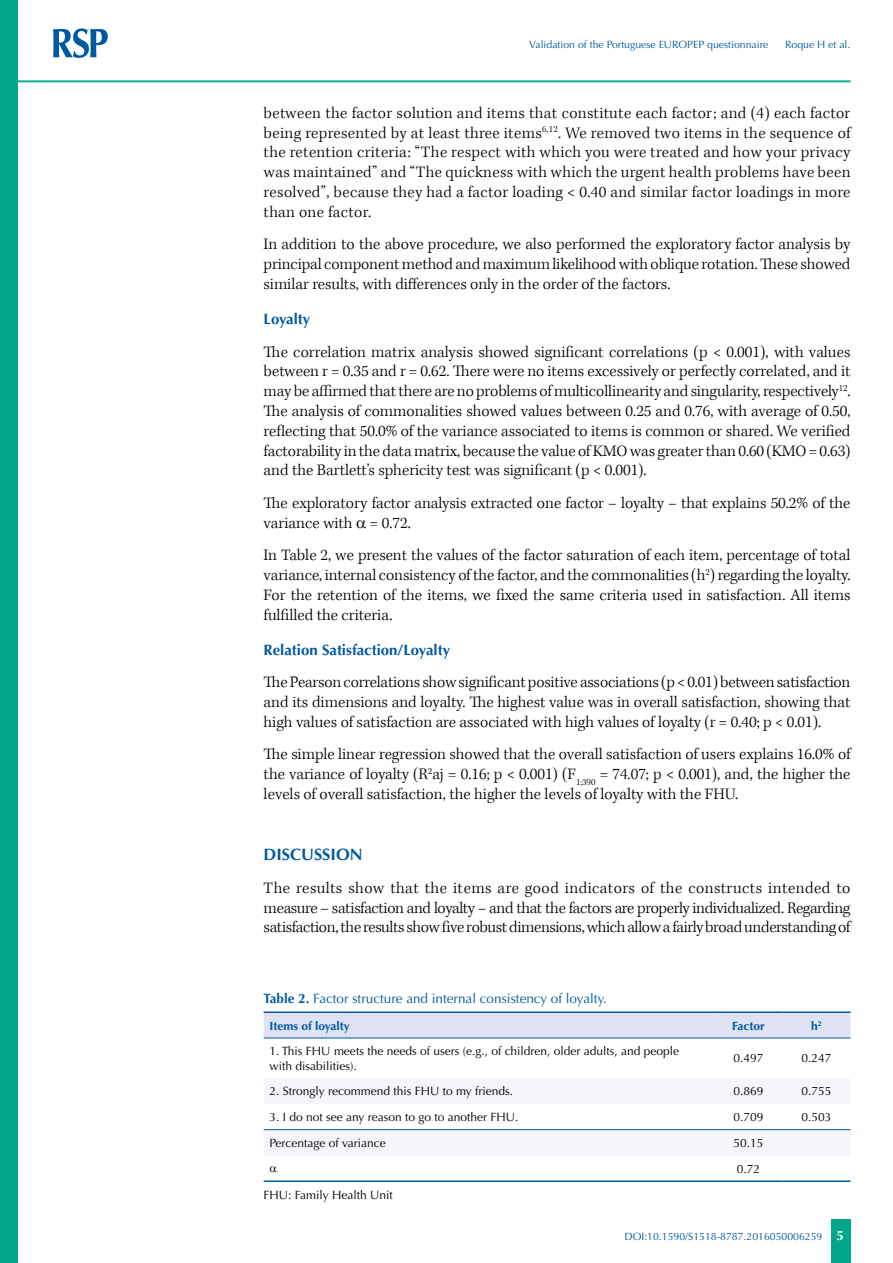
<style>
.page{position:relative;width:893px;height:1263px;background:#fff}
.page>*{position:absolute;margin:0;border:0;box-sizing:border-box;transform-origin:0 0}
.t1{font:300 16.5px/19.8px "Kepler Std";color:#000;text-align:justify}
.t2{font:700 16.5px "Optima";color:#0059a0}
.t3{font:700 15px "Optima";color:#0059a0}
.t4{font:13.5px "Optima";color:#0059a0}
.t5{font:700 13.5px "Optima";color:#fff}
.t6{font:12px/14.4px "Optima";color:#000}
.t7{font:700 12px "Optima";color:#0059a0}
.t8{font:10.5px "Optima";color:#0059a0}
.s1{font-weight:700}
</style>
<div class="page">
<div style="left:831px;top:1220px;width:20px;height:43px;background:#00a887"></div>
<div style="left:0;top:0;width:18px;height:1263px;background:#00a887"></div>
<svg style="left:53px;top:28px;width:55px;height:30px"></svg>
<hr style="left:18px;top:80px;width:832px;height:2px;background:#00a887">
<div style="left:264px;top:1013px;width:586px;height:24px;background:#dee2f2"></div>
<svg style="left:264px;top:1038px;width:586px;height:1px"></svg>
<svg style="left:264px;top:1079px;width:586px;height:76px;fill:#f4f6fb"></svg>
<hr style="left:264px;top:1011px;width:450px;height:2px;background:#0059a0">
<hr style="left:714px;top:1011px;width:68px;height:2px;background:#0059a0">
<hr style="left:782px;top:1011px;width:68px;height:2px;background:#0059a0">
<hr style="left:264px;top:1037px;width:450px;height:1px;background:#0059a0">
<hr style="left:714px;top:1037px;width:68px;height:1px;background:#0059a0">
<hr style="left:782px;top:1037px;width:68px;height:1px;background:#0059a0">
<hr style="left:264px;top:1180px;width:450px;height:2px;background:#0059a0">
<hr style="left:714px;top:1180px;width:68px;height:2px;background:#0059a0">
<hr style="left:782px;top:1180px;width:68px;height:2px;background:#0059a0">
<hr style="left:264px;top:1129px;width:450px;height:1px;background:#0059a0">
<hr style="left:714px;top:1129px;width:68px;height:1px;background:#0059a0">
<hr style="left:782px;top:1129px;width:68px;height:1px;background:#0059a0">
<p class="t8" style="left:529px;top:38px;width:241px">Validation of the Portuguese EUROPEP questionnaire</p>
<p class="t8" style="left:785px;top:38px;width:67px">Roque H et al.</p>
<p class="t1" style="left:264px;top:103px;width:588px">between the factor solution and items that constitute each factor; and (4) each factor being represented by at least three items<sup>6,12</sup>. We removed two items in the sequence of the retention criteria: “The respect with which you were treated and how your privacy was maintained” and “The quickness with which the urgent health problems have been resolved”, because they had a factor loading &lt; 0.40 and similar factor loadings in more than one factor.</p>
<p class="t1" style="left:264px;top:235px;width:588px">In addition to the above procedure, we also performed the exploratory factor analysis by principal component method and maximum likelihood with oblique rotation. These showed similar results, with differences only in the order of the factors.</p>
<p class="t3" style="left:264px;top:310px;width:48px">Loyalty</p>
<p class="t1" style="left:264px;top:342px;width:588px">The correlation matrix analysis showed significant correlations (p &lt; 0.001), with values between r = 0.35 and r = 0.62. There were no items excessively or perfectly correlated, and it may be affirmed that there are no problems of multicollinearity and singularity, respectively<sup>12</sup>.<br>The analysis of commonalities showed values between 0.25 and 0.76, with average of 0.50, reflecting that 50.0% of the variance associated to items is common or shared. We verified factorability in the data matrix, because the value of KMO was greater than 0.60 (KMO = 0.63) and the Bartlett’s sphericity test was significant (p &lt; 0.001).</p>
<p class="t1" style="left:264px;top:494px;width:588px">The exploratory factor analysis extracted one factor – loyalty – that explains 50.2% of the variance with = 0.72.</p>
<p class="t1" style="left:264px;top:546px;width:588px">In Table 2, we present the values of the factor saturation of each item, percentage of total variance, internal consistency of the factor, and the commonalities (h<sup>2</sup>) regarding the loyalty.<br>For the retention of the items, we fixed the same criteria used in satisfaction. All items fulfilled the criteria.</p>
<p class="t3" style="left:264px;top:641px;width:188px">Relation Satisfaction/Loyalty</p>
<p class="t1" style="left:264px;top:673px;width:588px">The Pearson correlations show significant positive associations (p &lt; 0.01) between satisfaction and its dimensions and loyalty. The highest value was in overall satisfaction, showing that high values of satisfaction are associated with high values of loyalty (r = 0.40; p &lt; 0.01).</p>
<p class="t1" style="left:264px;top:745px;width:588px">The simple linear regression showed that the overall satisfaction of users explains 16.0% of the variance of loyalty (R<sup>2</sup>aj = 0.16; p &lt; 0.001) (F<sub>1;390</sub> = 74.07; p &lt; 0.001), and, the higher the levels of overall satisfaction, the higher the levels of loyalty with the FHU.</p>
<p class="t2" style="left:264px;top:845px;width:100px">DISCUSSION</p>
<p class="t1" style="left:264px;top:878px;width:588px">The results show that the items are good indicators of the constructs intended to measure – satisfaction and loyalty – and that the factors are properly individualized. Regarding satisfaction, the results show five robust dimensions, which allow a fairly broad understanding of</p>
<p class="t4" style="left:264px;top:990px;width:345px"><span class="s1">Table 2.</span> Factor structure and internal consistency of loyalty.</p>
<p class="t7" style="left:269px;top:1018px;width:82px">Items of loyalty</p>
<p class="t7" style="left:732px;top:1018px;width:34px">Factor</p>
<p class="t7" style="left:811px;top:1018px;width:12px">h<sup>2</sup></p>
<p class="t6" style="left:269px;top:1044px;width:411px">1. This FHU meets the needs of users (e.g., of children, older adults, and people with disabilities).</p>
<p class="t6" style="left:733px;top:1051px;width:32px">0.497</p>
<p class="t6" style="left:801px;top:1051px;width:32px">0.247</p>
<p class="t6" style="left:269px;top:1084px;width:245px">2. Strongly recommend this FHU to my friends.</p>
<p class="t6" style="left:733px;top:1084px;width:32px">0.869</p>
<p class="t6" style="left:801px;top:1084px;width:32px">0.755</p>
<p class="t6" style="left:269px;top:1110px;width:251px">3. I do not see any reason to go to another FHU.</p>
<p class="t6" style="left:733px;top:1110px;width:32px">0.709</p>
<p class="t6" style="left:801px;top:1110px;width:32px">0.503</p>
<p class="t6" style="left:269px;top:1136px;width:118px">Percentage of variance</p>
<p class="t6" style="left:733px;top:1130px;width:32px;line-height:25.8px">50.15<br>0.72</p>
<p class="t6" style="left:264px;top:1188px;width:131px">FHU: Family Health Unit</p>
<p class="t8" style="left:624px;top:1230px;width:199px">DOI:10.1590/S1518-8787.2016050006259</p>
<p class="t5" style="left:836px;top:1227px;width:9px">5</p>
</div>
